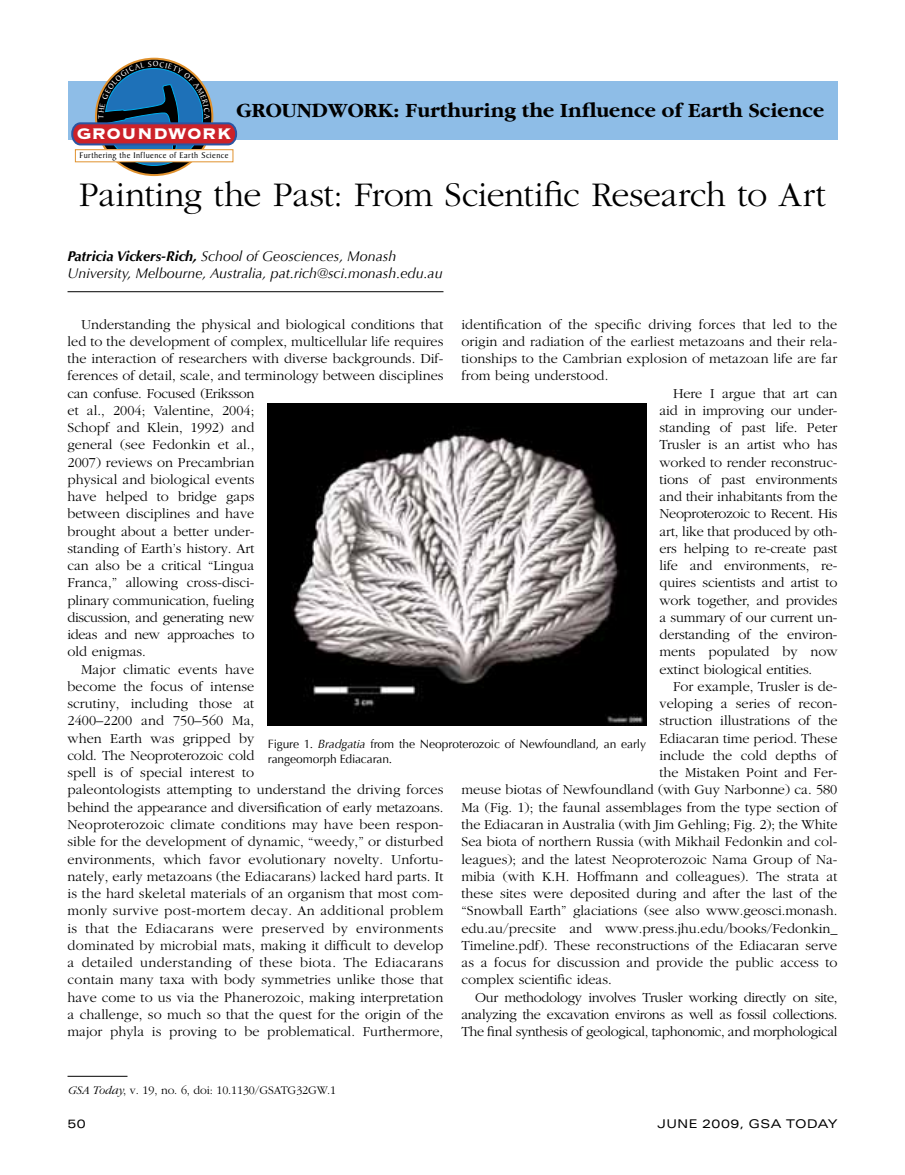
<style>
.page{position:relative;width:905px;height:1175px;background:#fff}
.page>*{position:absolute;margin:0;border:0;box-sizing:border-box;transform-origin:0 0}
.t1{font:300 36px "Garamond";letter-spacing:-.01em;color:#000}
.t2{font:700 21px "Garamond";letter-spacing:.005em;color:#000}
.t3{font:20.25px "Copperplate Thirty Three BC";letter-spacing:.01em;color:#fff}
.t4{font:300 14.25px "Garamond";color:#000}
.t5{font:300 14.25px "Garamond";letter-spacing:-.025em;color:#000}
.t6{font:300 14.25px "Garamond";letter-spacing:.025em;color:#000}
.t7{font:italic 14.25px/17.2px "Optima";color:#000}
.t8{font:12px/15px "Optima";letter-spacing:-.01em;color:#000}
.t9{font:300 12px "Garamond";letter-spacing:-.01em;color:#000}
.t10{font:expanded 12px "Univers";letter-spacing:.03em;color:#000}
.t11{font:8.7px "Baker Signet BT";letter-spacing:.05em;color:#000}
.s1{font-weight:700}
.s2{font-style:italic}
</style>
<div class="page">
<hr style="left:68px;top:291px;width:375px;height:1px;background:#000">
<div style="left:68px;top:82px;width:769px;height:58px;background:#8ebde7"></div>
<img style="left:268px;top:403px;width:378px;height:323px">
<hr style="left:68px;top:1075px;width:59px;height:1px;background:#000">
<svg style="left:96px;top:59px;width:116px;height:116px"></svg>
<svg style="left:70px;top:61px;width:168px;height:105px"></svg>
<h2 class="t2" style="left:236px;top:103px;width:589px">GROUNDWORK: Furthuring the Influence of Earth Science</h2>
<h3 class="t3" style="left:77px;top:120px;width:156px">GROUNDWORK</h3>
<p class="t11" style="left:80px;top:150px;width:150px">Furthering the Influence of Earth Science</p>
<h1 class="t1" style="left:79px;top:180px;width:748px">Painting the Past: From Scientific Research to Art</h1>
<p class="t7" style="left:68px;top:247px;width:376px"><span class="s1">Patricia Vickers-Rich,</span> School of Geosciences, Monash<br>University, Melbourne, Australia, pat.rich@sci.monash.edu.au</p>
<p class="t4" style="left:81px;top:318px;width:364px">Understanding the physical and biological conditions that</p>
<p class="t4" style="left:68px;top:336px;width:377px">led to the development of complex, multicellular life requires</p>
<p class="t4" style="left:68px;top:353px;width:377px">the interaction of researchers with diverse backgrounds. Dif-</p>
<p class="t4" style="left:68px;top:370px;width:377px">ferences of detail, scale, and terminology between disciplines</p>
<p class="t5" style="left:68px;top:387px;width:188px">can confuse. Focused (Eriksson</p>
<p class="t4" style="left:68px;top:405px;width:188px">et al., 2004; Valentine, 2004;</p>
<p class="t4" style="left:68px;top:422px;width:188px">Schopf and Klein, 1992) and</p>
<p class="t4" style="left:68px;top:439px;width:188px">general (see Fedonkin et al.,</p>
<p class="t4" style="left:68px;top:456px;width:188px">2007) reviews on Precambrian</p>
<p class="t4" style="left:68px;top:474px;width:188px">physical and biological events</p>
<p class="t4" style="left:68px;top:491px;width:188px">have helped to bridge gaps</p>
<p class="t4" style="left:68px;top:508px;width:188px">between disciplines and have</p>
<p class="t4" style="left:68px;top:525px;width:188px">brought about a better under-</p>
<p class="t4" style="left:68px;top:543px;width:188px">standing of Earth’s history. Art</p>
<p class="t4" style="left:68px;top:560px;width:188px">can also be a critical “Lingua</p>
<p class="t4" style="left:68px;top:577px;width:188px">Franca,” allowing cross-disci-</p>
<p class="t4" style="left:68px;top:594px;width:188px">plinary communication, fueling</p>
<p class="t5" style="left:68px;top:612px;width:188px">discussion, and generating new</p>
<p class="t5" style="left:68px;top:629px;width:188px">ideas and new approaches to</p>
<p class="t4" style="left:68px;top:646px;width:80px">old enigmas.</p>
<p class="t4" style="left:81px;top:663px;width:175px">Major climatic events have</p>
<p class="t4" style="left:68px;top:681px;width:188px">become the focus of intense</p>
<p class="t4" style="left:68px;top:698px;width:188px">scrutiny, including those at</p>
<p class="t4" style="left:68px;top:715px;width:188px">2400–2200 and 750–560 Ma,</p>
<p class="t4" style="left:68px;top:732px;width:188px">when Earth was gripped by</p>
<p class="t4" style="left:68px;top:750px;width:188px">cold. The Neoproterozoic cold</p>
<p class="t4" style="left:68px;top:767px;width:188px">spell is of special interest to</p>
<p class="t4" style="left:68px;top:784px;width:377px">paleontologists attempting to understand the driving forces</p>
<p class="t4" style="left:68px;top:801px;width:377px">behind the appearance and diversification of early metazoans.</p>
<p class="t4" style="left:68px;top:819px;width:377px">Neoproterozoic climate conditions may have been respon-</p>
<p class="t4" style="left:68px;top:836px;width:377px">sible for the development of dynamic, “weedy,” or disturbed</p>
<p class="t4" style="left:68px;top:853px;width:377px">environments, which favor evolutionary novelty. Unfortu-</p>
<p class="t4" style="left:68px;top:870px;width:377px">nately, early metazoans (the Ediacarans) lacked hard parts. It</p>
<p class="t4" style="left:68px;top:888px;width:377px">is the hard skeletal materials of an organism that most com-</p>
<p class="t6" style="left:68px;top:905px;width:377px">monly survive post-mortem decay. An additional problem</p>
<p class="t6" style="left:68px;top:922px;width:377px">is that the Ediacarans were preserved by environments</p>
<p class="t4" style="left:68px;top:939px;width:377px">dominated by microbial mats, making it difficult to develop</p>
<p class="t6" style="left:68px;top:957px;width:377px">a detailed understanding of these biota. The Ediacarans</p>
<p class="t4" style="left:68px;top:974px;width:377px">contain many taxa with body symmetries unlike those that</p>
<p class="t4" style="left:68px;top:991px;width:377px">have come to us via the Phanerozoic, making interpretation</p>
<p class="t4" style="left:68px;top:1008px;width:377px">a challenge, so much so that the quest for the origin of the</p>
<p class="t4" style="left:68px;top:1026px;width:377px">major phyla is proving to be problematical. Furthermore,</p>
<p class="t4" style="left:461px;top:318px;width:377px">identification of the specific driving forces that led to the</p>
<p class="t4" style="left:461px;top:336px;width:377px">origin and radiation of the earliest metazoans and their rela-</p>
<p class="t4" style="left:461px;top:353px;width:377px">tionships to the Cambrian explosion of metazoan life are far</p>
<p class="t4" style="left:461px;top:370px;width:148px">from being understood.</p>
<p class="t4" style="left:673px;top:387px;width:166px">Here I argue that art can</p>
<p class="t4" style="left:659px;top:405px;width:179px">aid in improving our under-</p>
<p class="t4" style="left:659px;top:422px;width:179px">standing of past life. Peter</p>
<p class="t4" style="left:659px;top:439px;width:179px">Trusler is an artist who has</p>
<p class="t4" style="left:659px;top:456px;width:179px">worked to render reconstruc-</p>
<p class="t4" style="left:659px;top:474px;width:179px">tions of past environments</p>
<p class="t4" style="left:659px;top:491px;width:179px">and their inhabitants from the</p>
<p class="t5" style="left:659px;top:508px;width:179px">Neoproterozoic to Recent. His</p>
<p class="t4" style="left:659px;top:525px;width:179px">art, like that produced by oth-</p>
<p class="t4" style="left:659px;top:543px;width:179px">ers helping to re-create past</p>
<p class="t4" style="left:659px;top:560px;width:179px">life and environments, re-</p>
<p class="t4" style="left:659px;top:577px;width:179px">quires scientists and artist to</p>
<p class="t4" style="left:659px;top:594px;width:179px">work together, and provides</p>
<p class="t4" style="left:659px;top:612px;width:179px">a summary of our current un-</p>
<p class="t4" style="left:659px;top:629px;width:179px">derstanding of the environ-</p>
<p class="t4" style="left:659px;top:646px;width:179px">ments populated by now</p>
<p class="t4" style="left:659px;top:663px;width:154px">extinct biological entities.</p>
<p class="t4" style="left:673px;top:681px;width:166px">For example, Trusler is de-</p>
<p class="t4" style="left:659px;top:698px;width:179px">veloping a series of recon-</p>
<p class="t4" style="left:659px;top:715px;width:179px">struction illustrations of the</p>
<p class="t4" style="left:659px;top:732px;width:179px">Ediacaran time period. These</p>
<p class="t4" style="left:659px;top:750px;width:179px">include the cold depths of</p>
<p class="t4" style="left:659px;top:767px;width:179px">the Mistaken Point and Fer-</p>
<p class="t4" style="left:461px;top:784px;width:377px">meuse biotas of Newfoundland (with Guy Narbonne) ca. 580</p>
<p class="t4" style="left:461px;top:801px;width:377px">Ma (Fig. 1); the faunal assemblages from the type section of</p>
<p class="t4" style="left:461px;top:819px;width:377px">the Ediacaran in Australia (with Jim Gehling; Fig. 2); the White</p>
<p class="t4" style="left:461px;top:836px;width:377px">Sea biota of northern Russia (with Mikhail Fedonkin and col-</p>
<p class="t4" style="left:461px;top:853px;width:377px">leagues); and the latest Neoproterozoic Nama Group of Na-</p>
<p class="t4" style="left:461px;top:870px;width:377px">mibia (with K.H. Hoffmann and colleagues). The strata at</p>
<p class="t4" style="left:461px;top:888px;width:377px">these sites were deposited during and after the last of the</p>
<p class="t4" style="left:461px;top:905px;width:377px">“Snowball Earth” glaciations (see also www.geosci.monash.</p>
<p class="t4" style="left:461px;top:922px;width:377px">edu.au/precsite and www.press.jhu.edu/books/Fedonkin_</p>
<p class="t4" style="left:461px;top:939px;width:377px">Timeline.pdf). These reconstructions of the Ediacaran serve</p>
<p class="t4" style="left:461px;top:957px;width:377px">as a focus for discussion and provide the public access to</p>
<p class="t4" style="left:461px;top:974px;width:152px">complex scientific ideas.</p>
<p class="t5" style="left:475px;top:991px;width:364px">Our methodology involves Trusler working directly on site,</p>
<p class="t5" style="left:461px;top:1008px;width:377px">analyzing the excavation environs as well as fossil collections.</p>
<p class="t5" style="left:461px;top:1026px;width:377px">The final synthesis of geological, taphonomic, and morphological</p>
<p class="t8" style="left:268px;top:736px;width:379px">Figure 1. <span class="s2">Bradgatia</span> from the Neoproterozoic of Newfoundland, an early rangeomorph Ediacaran.</p>
<p class="t9" style="left:68px;top:1085px;width:270px"><span class="s2">GSA Today</span>, v. 19, no. 6, doi: 10.1130/GSATG32GW.1</p>
<p class="t10" style="left:68px;top:1119px;width:20px">50</p>
<p class="t10" style="left:657px;top:1119px;width:182px">JUNE 2009, GSA TODAY</p>
</div>
